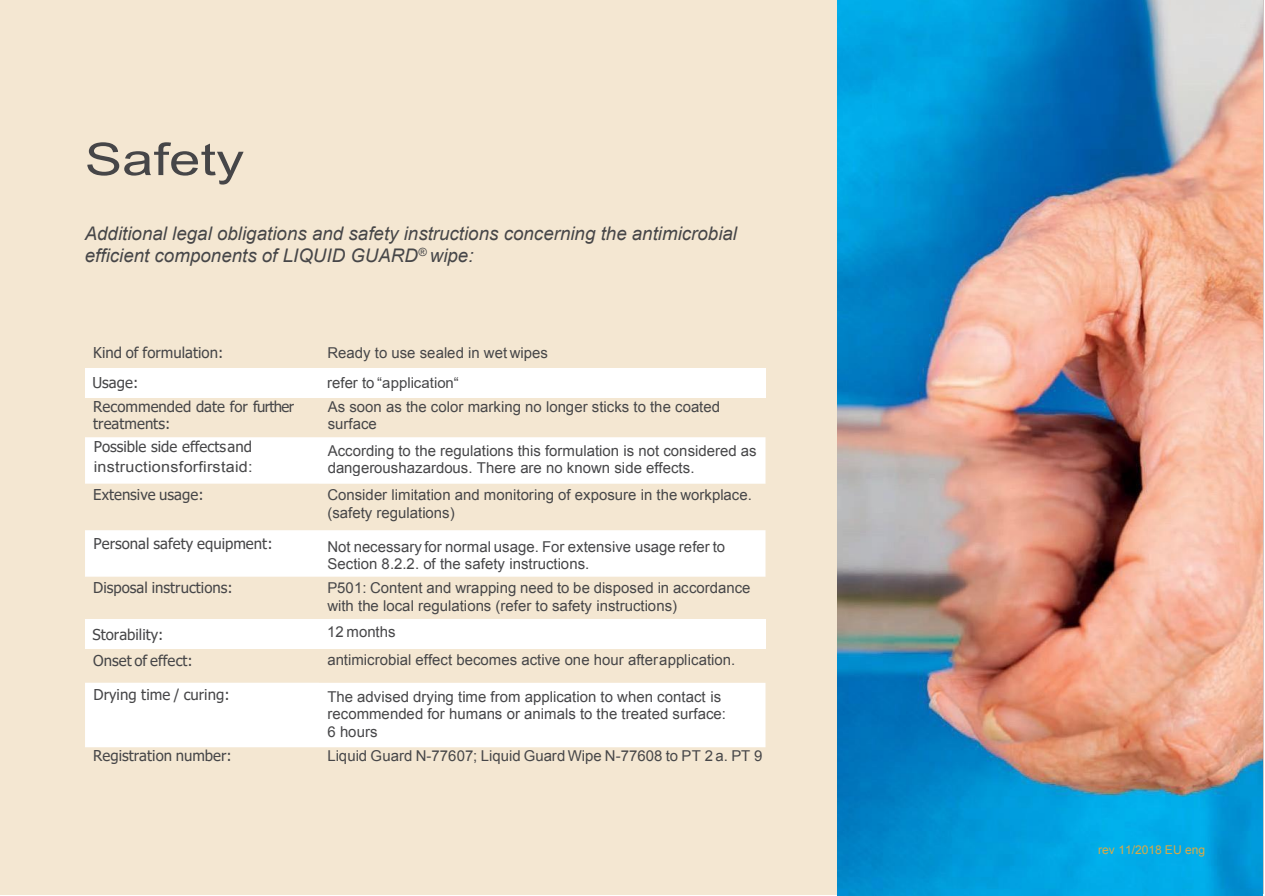
<style>
.page{position:relative;width:1265px;height:896px;background:#fff}
.page>*{position:absolute;margin:0;border:0;box-sizing:border-box;transform-origin:0 0}
.t1{font:45px "Arial";color:#464648;scale:1.25 1}
.t2{font:italic 18.75px/21.8px "Arial";color:#464648}
.t3{font:15px/17.2px "Arial";color:#464648}
.t4{font:15px/17px "Tahoma";color:#464648}
.t5{font:15px "Arial";color:#464648;scale:1.08 1}
.t6{font:12px "Arial";letter-spacing:-.005em;color:#daa946}
</style>
<div class="page">
<div style="left:0;top:0;width:838px;height:894px;background:#f4e7d2"></div>
<img style="left:838px;top:0;width:424px;height:895px">
<svg style="left:85px;top:437px;width:680px;height:310px;fill:#fff"></svg>
<div style="left:85px;top:619px;width:680px;height:30px;background:#fff"></div>
<div style="left:85px;top:368px;width:680px;height:30px;background:#fff"></div>
<h1 class="t1" style="left:85px;top:130px;width:129px">Safety</h1>
<p class="t2" style="left:85px;top:223px;width:654px">Additional legal obligations and safety instructions concerning the antimicrobial efficient components of LIQUID GUARD<sup>®</sup> wipe:</p>
<p class="t4" style="left:93px;top:345px;width:132px">Kind of formulation:</p>
<p class="t3" style="left:327px;top:344px;width:222px">Ready to use sealed in wet wipes</p>
<p class="t4" style="left:93px;top:399px;width:202px">Recommended date for further treatments:</p>
<p class="t3" style="left:328px;top:398px;width:394px">As soon as the color marking no longer sticks to the coated surface</p>
<p class="t4" style="left:93px;top:375px;width:47px">Usage:</p>
<p class="t3" style="left:327px;top:374px;width:133px">refer to “application“</p>
<p class="t4" style="left:94px;top:439px;width:160px">Possible side effectsand</p>
<p class="t5" style="left:94px;top:456px;width:149px">instructionsforfirstaid:</p>
<p class="t3" style="left:328px;top:442px;width:430px">According to the regulations this formulation is not considered as dangeroushazardous. There are no known side effects.</p>
<p class="t4" style="left:93px;top:487px;width:112px">Extensive usage:</p>
<p class="t3" style="left:327px;top:486px;width:426px;line-height:18px">Consider limitation and monitoring of exposure in the workplace. (safety regulations)</p>
<p class="t4" style="left:94px;top:536px;width:180px">Personal safety equipment:</p>
<p class="t3" style="left:327px;top:538px;width:399px">Not necessary for normal usage. For extensive usage refer to<br>Section 8.2.2. of the safety instructions.</p>
<p class="t4" style="left:93px;top:580px;width:141px">Disposal instructions:</p>
<p class="t3" style="left:327px;top:579px;width:425px;line-height:18.1px">P501: Content and wrapping need to be disposed in accordance with the local regulations (refer to safety instructions)</p>
<p class="t4" style="left:93px;top:626px;width:72px">Storability:</p>
<p class="t3" style="left:327px;top:623px;width:70px">12 months</p>
<p class="t4" style="left:93px;top:653px;width:101px">Onset of effect:</p>
<p class="t3" style="left:327px;top:650px;width:409px">antimicrobial effect becomes active one hour afterapplication.</p>
<p class="t4" style="left:94px;top:687px;width:137px">Drying time / curing:</p>
<p class="t3" style="left:327px;top:687px;width:400px;line-height:17.7px">The advised drying time from application to when contact is recommended for humans or animals to the treated surface:<br>6 hours</p>
<p class="t4" style="left:93px;top:748px;width:140px">Registration number:</p>
<p class="t3" style="left:327px;top:747px;width:436px">Liquid Guard N-77607; Liquid Guard Wipe N-77608 to PT 2 a. PT 9</p>
<p class="t6" style="left:1098px;top:841px;width:108px">rev 11/2018 EU eng</p>
</div>
